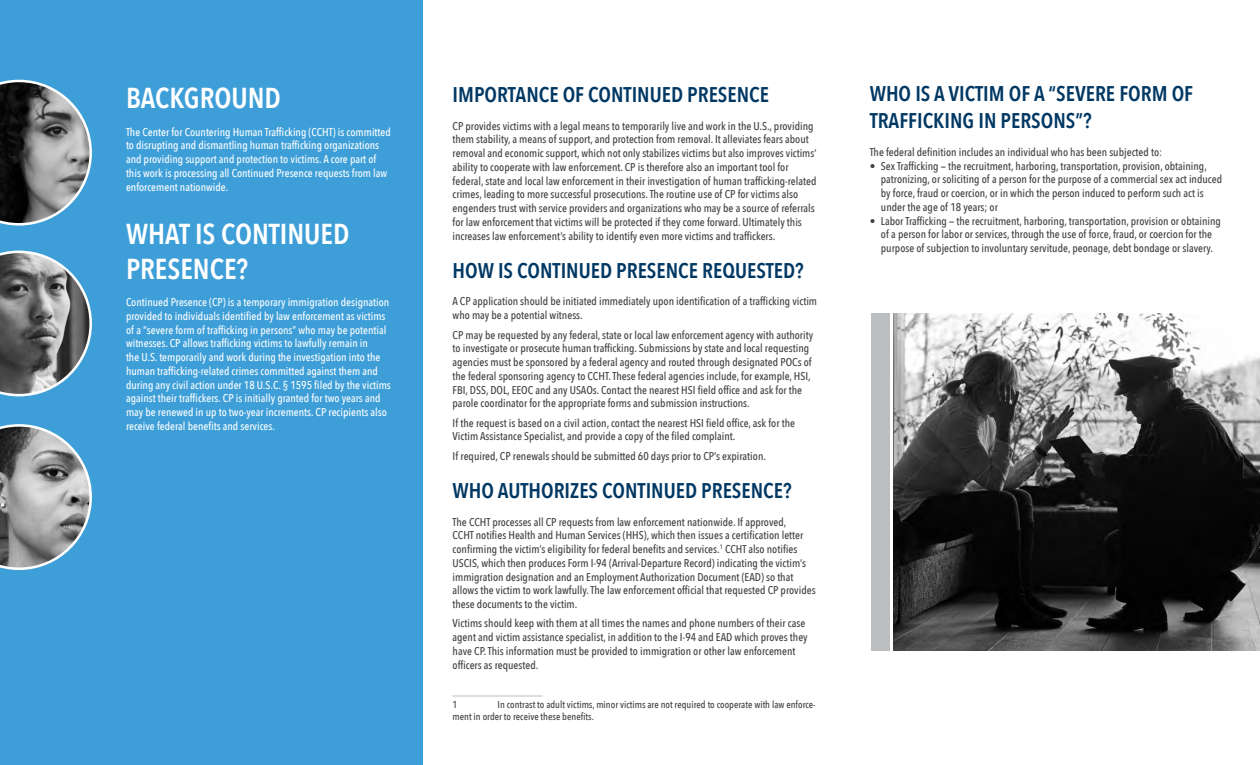
<style>
.page{position:relative;width:1260px;height:765px;background:#fff}
.page>*{position:absolute;margin:0;border:0;box-sizing:border-box;transform-origin:0 0}
.t1{font:600 28.75px/34.5px "Avenir Next Condensed";color:#fff}
.t2{font:600 21.25px/27px "Avenir Next Condensed";color:#003864}
.t3{font:500 11.25px/13.8px "Avenir Next Condensed";color:#3e3e3f}
.t4{font:500 11.25px/13.8px "Avenir Next Condensed";color:#fff}
.t5{font:500 10px/12px "Avenir Next Condensed";color:#3e3e3f}
</style>
<div class="page">
<div style="left:0;top:0;width:423px;height:765px;background:#3e9fd8"></div>
<svg style="left:0;top:80px;width:92px;height:146px"></svg>
<svg style="left:0;top:251px;width:92px;height:145px"></svg>
<svg style="left:0;top:424px;width:92px;height:146px"></svg>
<div style="left:871px;top:313px;width:18px;height:337px;background:#bcbdc0"></div>
<hr style="left:453px;top:696px;width:90px;height:1px;background:#bcbdc0">
<img style="left:893px;top:313px;width:367px;height:337px">
<h2 class="t1" style="left:126px;top:80px;width:156px">BACKGROUND</h2>
<p class="t4" style="left:126px;top:125px;width:266px">The Center for Countering Human Trafficking (CCHT) is committed to disrupting and dismantling human trafficking organizations and providing support and protection to victims. A core part of this work is processing all Continued Presence requests from law enforcement nationwide.</p>
<h2 class="t1" style="left:126px;top:216px;width:225px">WHAT IS CONTINUED<br>PRESENCE?</h2>
<p class="t4" style="left:126px;top:295px;width:266px">Continued Presence (CP) is a temporary immigration designation provided to individuals identified by law enforcement as victims of a “severe form of trafficking in persons” who may be potential witnesses. CP allows trafficking victims to lawfully remain in<br>the U.S. temporarily and work during the investigation into the human trafficking-related crimes committed against them and during any civil action under 18 U.S.C. § 1595 filed by the victims against their traffickers. CP is initially granted for two years and may be renewed in up to two-year increments. CP recipients also receive federal benefits and services.</p>
<h2 class="t2" style="left:453px;top:81px;width:318px">IMPORTANCE OF CONTINUED PRESENCE</h2>
<p class="t3" style="left:453px;top:119px;width:365px">CP provides victims with a legal means to temporarily live and work in the U.S., providing them stability, a means of support, and protection from removal. It alleviates fears about removal and economic support, which not only stabilizes victims but also improves victims’ ability to cooperate with law enforcement. CP is therefore also an important tool for federal, state and local law enforcement in their investigation of human trafficking-related crimes, leading to more successful prosecutions. The routine use of CP for victims also engenders trust with service providers and organizations who may be a source of referrals for law enforcement that victims will be protected if they come forward. Ultimately this increases law enforcement’s ability to identify even more victims and traffickers.</p>
<h2 class="t2" style="left:453px;top:256px;width:353px">HOW IS CONTINUED PRESENCE REQUESTED?</h2>
<p class="t3" style="left:453px;top:295px;width:366px">A CP application should be initiated immediately upon identification of a trafficking victim who may be a potential witness.</p>
<p class="t3" style="left:453px;top:328px;width:362px">CP may be requested by any federal, state or local law enforcement agency with authority to investigate or prosecute human trafficking. Submissions by state and local requesting agencies must be sponsored by a federal agency and routed through designated POCs of the federal sponsoring agency to CCHT. These federal agencies include, for example, HSI, FBI, DSS, DOL, EEOC and any USAOs. Contact the nearest HSI field office and ask for the parole coordinator for the appropriate forms and submission instructions.</p>
<p class="t3" style="left:453px;top:416px;width:344px">If the request is based on a civil action, contact the nearest HSI field office, ask for the<br>Victim Assistance Specialist, and provide a copy of the filed complaint.</p>
<p class="t3" style="left:453px;top:449px;width:315px">If required, CP renewals should be submitted 60 days prior to CP’s expiration.</p>
<h2 class="t2" style="left:453px;top:477px;width:340px">WHO AUTHORIZES CONTINUED PRESENCE?</h2>
<p class="t3" style="left:453px;top:515px;width:365px">The CCHT processes all CP requests from law enforcement nationwide. If approved,<br>CCHT notifies Health and Human Services (HHS), which then issues a certification letter confirming the victim’s eligibility for federal benefits and services.<sup>1</sup> CCHT also notifies USCIS, which then produces Form I-94 (Arrival-Departure Record) indicating the victim’s immigration designation and an Employment Authorization Document (EAD) so that allows the victim to work lawfully. The law enforcement official that requested CP provides these documents to the victim.</p>
<p class="t3" style="left:453px;top:617px;width:357px">Victims should keep with them at all times the names and phone numbers of their case agent and victim assistance specialist, in addition to the I-94 and EAD which proves they have CP. This information must be provided to immigration or other law enforcement officers as requested.</p>
<p class="t5" style="left:453px;top:698px;width:6px">1</p>
<p class="t5" style="left:453px;top:698px;width:364px;text-indent:45px">In contrast to adult victims, minor victims are not required to cooperate with law enforce&shy;ment in order to receive these benefits.</p>
<h2 class="t2" style="left:870px;top:80px;width:325px">WHO IS A VICTIM OF A “SEVERE FORM OF<br>TRAFFICKING IN PERSONS”?</h2>
<p class="t3" style="left:870px;top:145px;width:294px">The federal definition includes an individual who has been subjected to:</p>
<p class="t3" style="left:881px;top:159px;width:343px;text-indent:-11px">• Sex Trafficking — the recruitment, harboring, transportation, provision, obtaining, patronizing, or soliciting of a person for the purpose of a commercial sex act induced by force, fraud or coercion, or in which the person induced to perform such act is under the age of 18 years; or</p>
<p class="t3" style="left:870px;top:214px;width:353px;text-align:center">• Labor Trafficking — the recruitment, harboring, transportation, provision or obtaining of a person for labor or services, through the use of force, fraud, or coercion for the purpose of subjection to involuntary servitude, peonage, debt bondage or slavery.</p>
</div>
